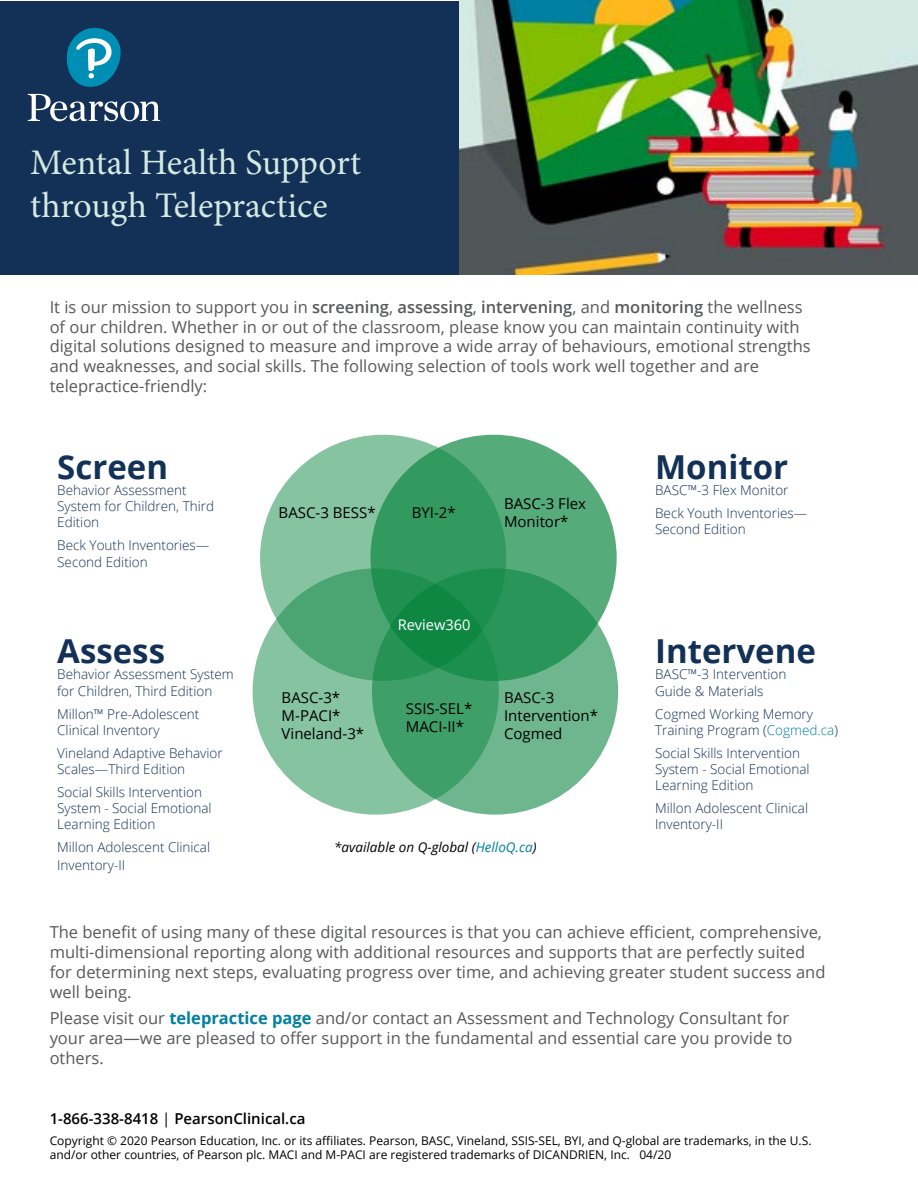
<style>
.page{position:relative;width:918px;height:1188px;background:#fff}
.page>*{position:absolute;margin:0;border:0;box-sizing:border-box;transform-origin:0 0}
.t1{font:36px/43.2px "Minion Pro";color:#d4e9e2}
.t2{font:700 33px "Open Sans";color:#133156}
.t3{font:16.5px/19.8px "Open Sans";color:#58595b}
.t4{font:15px/18px "Open Sans";color:#000}
.t5{font:600 15px "Open Sans";color:#000}
.t6{font:14.7px "Open Sans";color:#fff}
.t7{font:300 13.5px/16.2px "Open Sans";color:#133156}
.t8{font:italic 13.5px "Open Sans";color:#000}
.t9{font:12px/14.4px "Open Sans";color:#000}
.s1{font-weight:600}
.s2{color:#007fa3}
.s3{font-weight:700;color:#007fa3}
.s4{font-weight:400}
</style>
<div class="page">
<div style="left:1px;top:1px;width:916px;height:273px;background:#133156"></div>
<img style="left:459px;top:0;width:459px;height:274px">
<svg style="left:28px;top:27px;width:132px;height:94px"></svg>
<div style="left:253px;top:568px;width:246px;height:247px;background:#86c3a1;border-radius:50%"></div>
<svg style="left:372px;top:568px;width:246px;height:247px;background:#5bad7f"></svg>
<svg style="left:260px;top:435px;width:246px;height:246px;background:#6fb78f"></svg>
<svg style="left:370px;top:435px;width:247px;height:246px;background:#3d9e68"></svg>
<svg style="left:390px;top:584px;width:92px;height:84px;background:#158a48"></svg>
<h1 class="t1" style="left:30px;top:141px;width:332px">Mental Health Support through Telepractice</h1>
<p class="t3" style="left:50px;top:297px;width:763px">It is our mission to support you in <span class="s1">screening</span>, <span class="s1">assessing</span>, <span class="s1">intervening</span>, and <span class="s1">monitoring</span> the wellness of our children. Whether in or out of the classroom, please know you can maintain continuity with digital solutions designed to measure and improve a wide array of behaviours, emotional strengths and weaknesses, and social skills. The following selection of tools work well together and are telepractice-friendly:</p>
<h2 class="t2" style="left:57px;top:444px;width:112px">Screen</h2>
<p class="t7" style="left:57px;top:482px;width:158px">Behavior Assessment<br>System for Children, Third<br>Edition</p>
<p class="t7" style="left:57px;top:537px;width:154px">Beck Youth Inventories—<br>Second Edition</p>
<p class="t4" style="left:279px;top:503px;width:99px">BASC-3 BESS*</p>
<p class="t4" style="left:412px;top:503px;width:45px">BYI-2*</p>
<p class="t4" style="left:504px;top:494px;width:84px">BASC-3 Flex<br>Monitor*</p>
<p class="t6" style="left:398px;top:615px;width:74px">Review360</p>
<h2 class="t2" style="left:57px;top:628px;width:109px">Assess</h2>
<p class="t7" style="left:57px;top:666px;width:178px">Behavior Assessment System for Children, Third Edition</p>
<p class="t7" style="left:57px;top:705px;width:143px">Millon™ Pre-Adolescent<br>Clinical Inventory</p>
<p class="t7" style="left:57px;top:744px;width:167px">Vineland Adaptive Behavior<br>Scales—Third Edition</p>
<p class="t7" style="left:57px;top:784px;width:156px">Social Skills Intervention<br>System - Social Emotional<br>Learning Edition</p>
<p class="t7" style="left:57px;top:838px;width:154px;line-height:18px">Millon Adolescent Clinical<br>Inventory-II</p>
<p class="t8" style="left:334px;top:838px;width:204px">*available on Q-global (<span class="s2">HelloQ.ca</span>)</p>
<p class="t4" style="left:282px;top:688px;width:84px">BASC-3*<br>M-PACI*<br>Vineland-3*</p>
<p class="t4" style="left:504px;top:688px;width:96px">BASC-3<br>Intervention*<br>Cogmed</p>
<p class="t4" style="left:406px;top:699px;width:68px">SSIS-SEL*<br>MACI-II*</p>
<h2 class="t2" style="left:655px;top:444px;width:135px">Monitor</h2>
<p class="t7" style="left:655px;top:478px;width:154px;line-height:23px">BASC™-3 Flex Monitor<br>Beck Youth Inventories—</p>
<p class="t7" style="left:655px;top:521px;width:92px">Second Edition</p>
<h2 class="t2" style="left:655px;top:628px;width:162px">Intervene</h2>
<p class="t7" style="left:655px;top:666px;width:133px">BASC™-3 Intervention<br>Guide &amp; Materials</p>
<p class="t7" style="left:655px;top:705px;width:184px">Cogmed Working Memory<br>Training Program (<span class="s2">Cogmed.ca</span>)</p>
<p class="t7" style="left:655px;top:744px;width:156px">Social Skills Intervention<br>System - Social Emotional<br>Learning Edition</p>
<p class="t7" style="left:655px;top:800px;width:154px">Millon Adolescent Clinical<br>Inventory-II</p>
<p class="t3" style="left:50px;top:922px;width:777px">The benefit of using many of these digital resources is that you can achieve efficient, comprehensive, multi-dimensional reporting along with additional resources and supports that are perfectly suited for determining next steps, evaluating progress over time, and achieving greater student success and well being.</p>
<p class="t3" style="left:50px;top:1008px;width:744px">Please visit our <span class="s3">telepractice page</span> and/or contact an Assessment and Technology Consultant for your area—we are pleased to offer support in the fundamental and essential care you provide to others.</p>
<p class="t5" style="left:50px;top:1108px;width:257px">1-866-338-8418 <span class="s4">|</span> PearsonClinical.ca</p>
<p class="t9" style="left:50px;top:1133px;width:763px">Copyright © 2020 Pearson Education, Inc. or its affiliates. Pearson, BASC, Vineland, SSIS-SEL, BYI, and Q-global are trademarks, in the U.S. and/or other countries, of Pearson plc. MACI and M-PACI are registered trademarks of DICANDRIEN, Inc. 04/20</p>
</div>
